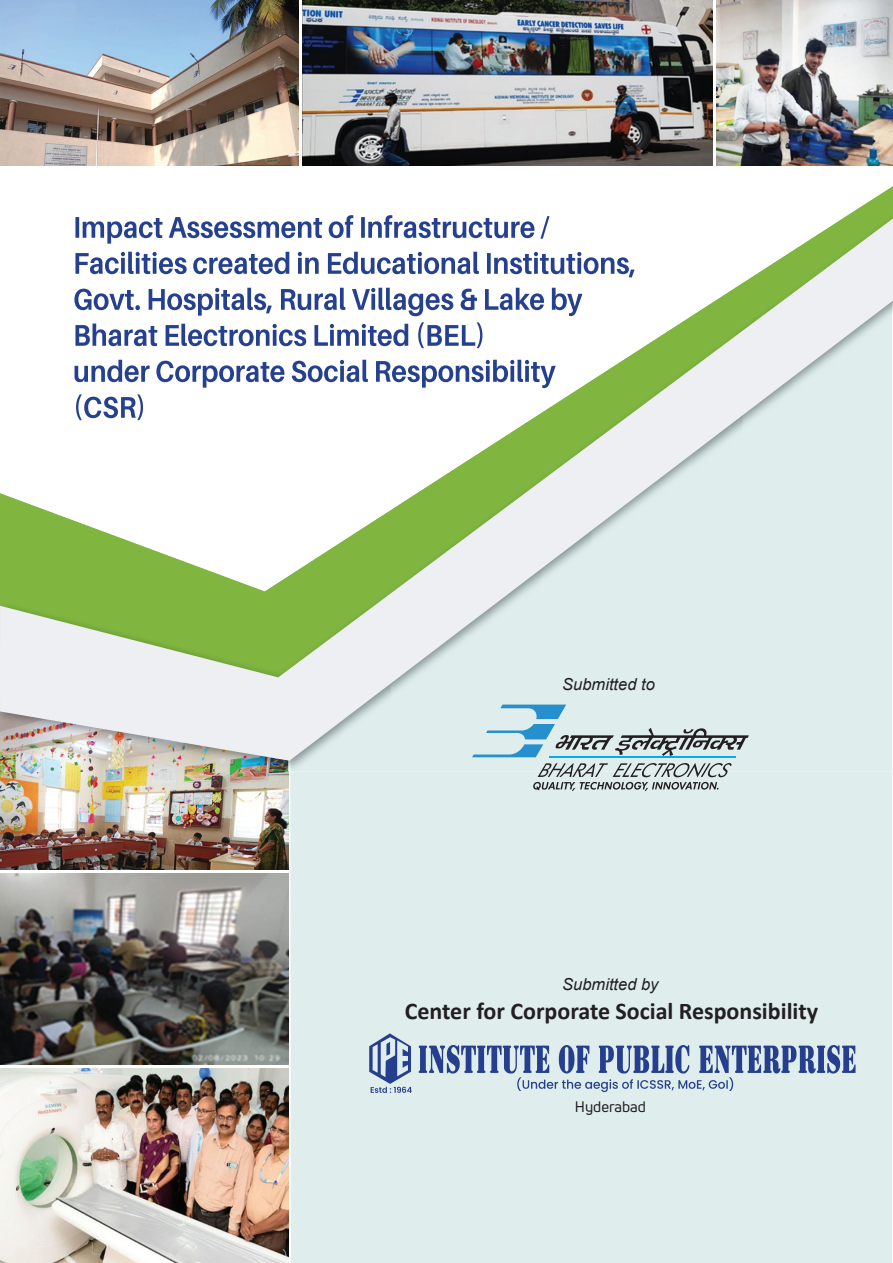
<style>
.page{position:relative;width:893px;height:1263px;background:#fff}
.page>*{position:absolute;margin:0;border:0;box-sizing:border-box;transform-origin:0 0}
.t1{font:700 24px "Calibri";color:#231f20}
.t2{font:italic 16.5px "Arial";color:#231f20}
.t3{font:15px "Uni Neue";color:#231f20}
</style>
<div class="page">
<div style="left:290px;top:771px;width:602px;height:492px;background:#dfeeed"></div>
<img style="left:0;top:873px;width:288px;height:191px">
<img style="left:0;top:1069px;width:288px;height:194px">
<img style="left:0;top:761px;width:288px;height:108px">
<img style="left:0;top:0;width:298px;height:165px">
<img style="left:716px;top:0;width:177px;height:165px">
<img style="left:303px;top:0;width:409px;height:165px">
<img style="left:288px;top:761px;width:2px;height:10px">
<img style="left:290px;top:761px;width:50px;height:10px">
<img style="left:75px;top:215px;width:475px;height:3px">
<img style="left:843px;top:205px;width:50px;height:13px">
<svg style="left:0;top:218px;width:893px;height:543px"></svg>
<hr style="left:549px;top:757px;width:187px;height:1px;background:#00aeef">
<svg style="left:533px;top:763px;width:199px;height:28px;background:#b0bbba"></svg>
<svg style="left:472px;top:704px;width:277px;height:53px;background:#b7ced4"></svg>
<img style="left:361px;top:1031px;width:498px;height:63px">
<p class="t2" style="left:562px;top:674px;width:94px">Submitted to</p>
<p class="t2" style="left:562px;top:973px;width:98px">Submitted by</p>
<p class="t1" style="left:405px;top:994px;width:415px">Center for Corporate Social Responsibility</p>
<p class="t3" style="left:575px;top:1097px;width:73px">Hyderabad</p>
</div>
